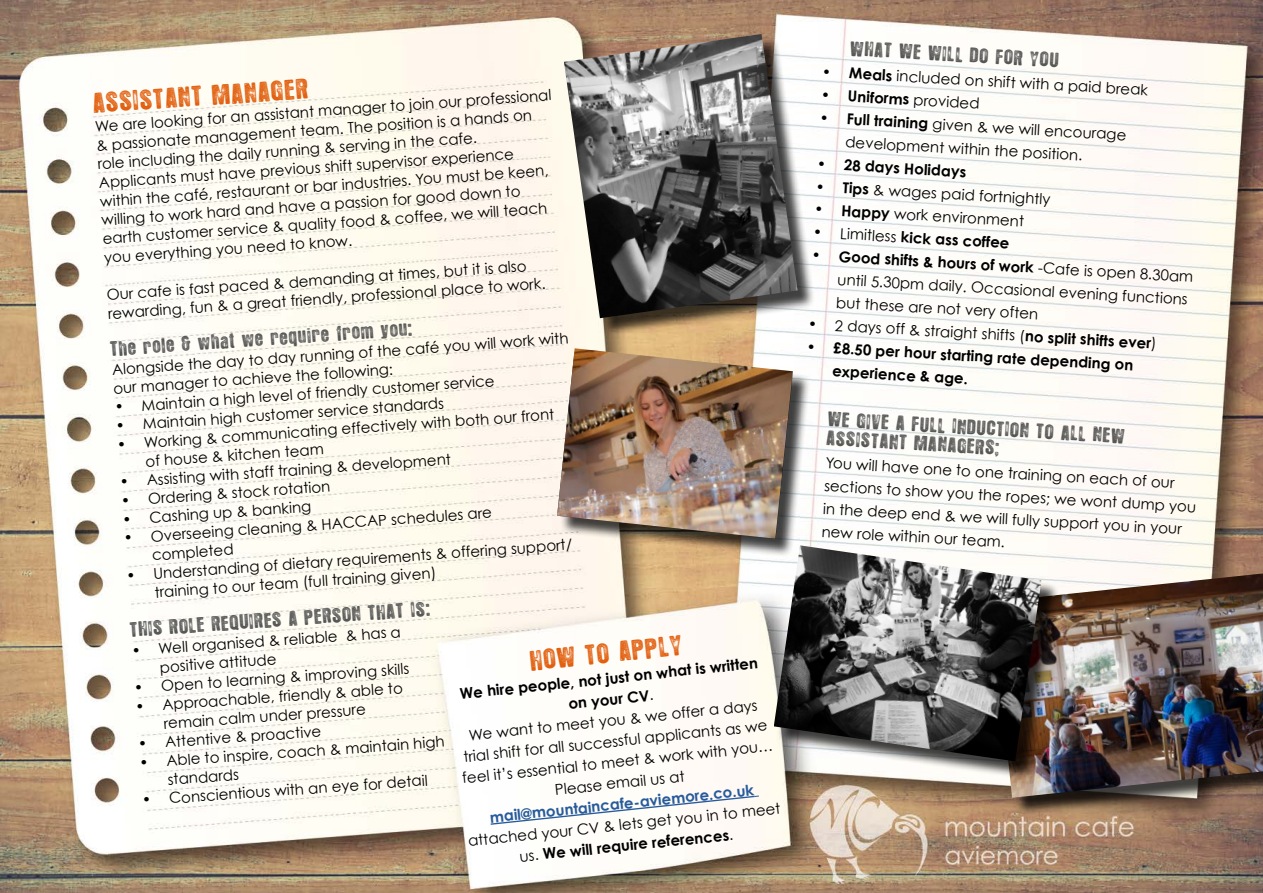
<style>
.page{position:relative;width:1263px;height:893px;background:#fff}
.page>*{position:absolute;margin:0;border:0;box-sizing:border-box;transform-origin:0 0}
.t1{font:22.5px "Hotel Coral Essex";color:#e2600f}
.t2{font:16.5px/18.5px "Hotel Coral Essex";color:#575756}
.t3{font:15px/18.8px "Century Gothic";color:#000}
.t4{font:700 15px/22.6px "Century Gothic";color:#000}
.t5{font:700 15px "Century Gothic";color:#275b9b}
.s1{font-weight:700}
.s2{font-weight:400}
</style>
<div class="page">
<img style="left:0;top:0;width:1263px;height:893px">
<svg style="left:489px;top:795px;width:270px;height:31px"></svg>
<div style="left:994px;top:573px;width:269px;height:243px;background:#000;opacity:.75"></div>
<img style="left:991px;top:573px;width:272px;height:225px">
<div style="left:560px;top:351px;width:251px;height:206px;background:#000;opacity:.75"></div>
<img style="left:557px;top:348px;width:236px;height:191px">
<div style="left:566px;top:37px;width:250px;height:299px;background:#000;opacity:.75"></div>
<img style="left:564px;top:34px;width:233px;height:284px">
<div style="left:776px;top:548px;width:283px;height:231px;background:#000;opacity:.75"></div>
<img style="left:774px;top:545px;width:267px;height:216px">
<h1 class="t1" style="left:93px;top:92px;width:216px;rotate:-4deg">ASSISTANT MANAGER</h1>
<p class="t3" style="left:94px;top:117px;width:459px;rotate:-4deg">We are looking for an assistant manager to join our professional &amp; passionate management team. The position is a hands on role including the daily running &amp; serving in the cafe.<br>Applicants must have previous shift supervisor experience within the café, restaurant or bar industries. You must be keen, willing to work hard and have a passion for good down to earth customer service &amp; quality food &amp; coffee, we will teach you everything you need to know.</p>
<p class="t3" style="left:106px;top:285px;width:440px;rotate:-4deg">Our cafe is fast paced &amp; demanding at times, but it is also rewarding, fun &amp; a great friendly, professional place to work.</p>
<p class="t2" style="left:110px;top:341px;width:303px;rotate:-4deg">The role &amp; what we require from you:</p>
<p class="t3" style="left:111px;top:360px;width:459px;rotate:-4deg">Alongside the day to day running of the café you will work with our manager to achieve the following:</p>
<p class="t3" style="left:114px;top:397px;width:382px;rotate:-4deg">• Maintain a high level of friendly customer service</p>
<p class="t3" style="left:115px;top:416px;width:330px;rotate:-4deg">• Maintain high customer service standards</p>
<p class="t3" style="left:144px;top:433px;width:412px;text-indent:-27px;rotate:-4deg">• Working &amp; communicating effectively with both our front of house &amp; kitchen team</p>
<p class="t3" style="left:119px;top:472px;width:333px;rotate:-4deg">• Assisting with staff training &amp; development</p>
<p class="t3" style="left:121px;top:491px;width:211px;rotate:-4deg">• Ordering &amp; stock rotation</p>
<p class="t3" style="left:122px;top:510px;width:191px;rotate:-4deg">• Cashing up &amp; banking</p>
<p class="t3" style="left:150px;top:527px;width:343px;text-indent:-27px;rotate:-4deg">• Overseeing cleaning &amp; HACCAP schedules are completed</p>
<p class="t3" style="left:153px;top:564px;width:421px;text-indent:-27px;rotate:-4deg">• Understanding of dietary requirements &amp; offering support/ training to our team (full training given)</p>
<p class="t2" style="left:130px;top:621px;width:301px;rotate:-4deg">THIS ROLE REQUIRES A PERSON THAT IS:</p>
<p class="t3" style="left:158px;top:639px;width:244px;text-indent:-27px;rotate:-4deg">• Well organised &amp; reliable &amp; has a positive attitude</p>
<h1 class="t1" style="left:530px;top:650px;width:153px;rotate:-6deg">HOW TO APPLY</h1>
<p class="t3" style="left:452px;top:684px;width:314px;line-height:21px;text-align:center;rotate:-6deg"><span class="s1">We hire people, not just on what is written on your CV</span>.<br>We want to meet you &amp; we offer a days trial shift for all successful applicants as we feel it’s essential to meet &amp; work with you…<br>Please email us at</p>
<p class="t3" style="left:134px;top:678px;width:277px;rotate:-4deg">• Open to learning &amp; improving skills</p>
<p class="t3" style="left:162px;top:695px;width:242px;text-indent:-27px;rotate:-4deg">• Approachable, friendly &amp; able to remain calm under pressure</p>
<p class="t3" style="left:138px;top:734px;width:185px;rotate:-4deg">• Attentive &amp; proactive</p>
<p class="t3" style="left:166px;top:751px;width:280px;text-indent:-27px;rotate:-4deg">• Able to inspire, coach &amp; maintain high standards</p>
<p class="t3" style="left:141px;top:790px;width:288px;rotate:-4deg">• Conscientious with an eye for detail</p>
<p class="t5" style="left:489px;top:808px;width:267px;rotate:-6deg">mail@mountaincafe-aviemore.co.uk</p>
<p class="t3" style="left:467px;top:830px;width:315px;line-height:21px;text-align:center;rotate:-6deg">attached your CV &amp; lets get you in to meet us. <span class="s1">We will require references</span>.</p>
<p class="t2" style="left:851px;top:40px;width:228px;rotate:3deg">WHAT WE WILL DO FOR YOU…</p>
<p class="t3" style="left:823px;top:63px;width:328px;rotate:3deg"><span class="s1">• Meals</span> included on shift with a paid break</p>
<p class="t4" style="left:821px;top:83px;width:160px;rotate:3deg">• Uniforms <span class="s2">provided</span></p>
<p class="t3" style="left:847px;top:108px;width:282px;line-height:22.6px;text-indent:-27px;rotate:3deg"><span class="s1">• Full training</span> given &amp; we will encourage development within the position.</p>
<p class="t4" style="left:818px;top:152px;width:151px;rotate:3deg">• 28 days Holidays</p>
<p class="t3" style="left:816px;top:177px;width:237px;rotate:3deg"><span class="s1">• Tips</span> &amp; wages paid fortnightly</p>
<p class="t3" style="left:815px;top:200px;width:211px;rotate:3deg"><span class="s1">• Happy</span> work environment</p>
<p class="t4" style="left:814px;top:221px;width:198px;rotate:3deg"><span class="s2">• Limitless</span> kick ass coffee</p>
<p class="t3" style="left:839px;top:245px;width:357px;line-height:23px;text-indent:-27px;rotate:3deg"><span class="s1">• Good shifts &amp; hours of work</span> -Cafe is open 8.30am until 5.30pm daily. Occasional evening functions but these are not very often</p>
<p class="t3" style="left:808px;top:313px;width:351px;line-height:22.4px;rotate:3deg">• 2 days off &amp; straight shifts (<span class="s1">no split shifts ever</span>) <span class="s1">•</span></p>
<p class="t4" style="left:834px;top:337px;width:302px;rotate:3deg">£8.50 per hour starting rate depending on experience &amp; age.</p>
<p class="t2" style="left:828px;top:411px;width:298px;rotate:3deg">WE GIVE A FULL INDUCTION TO ALL NEW<br>ASSISTANT MANAGERS;</p>
<p class="t3" style="left:826px;top:452px;width:374px;line-height:22.8px;rotate:3deg">You will have one to one training on each of our sections to show you the ropes; we wont dump you in the deep end &amp; we will fully support you in your new role within our team.</p>
</div>
